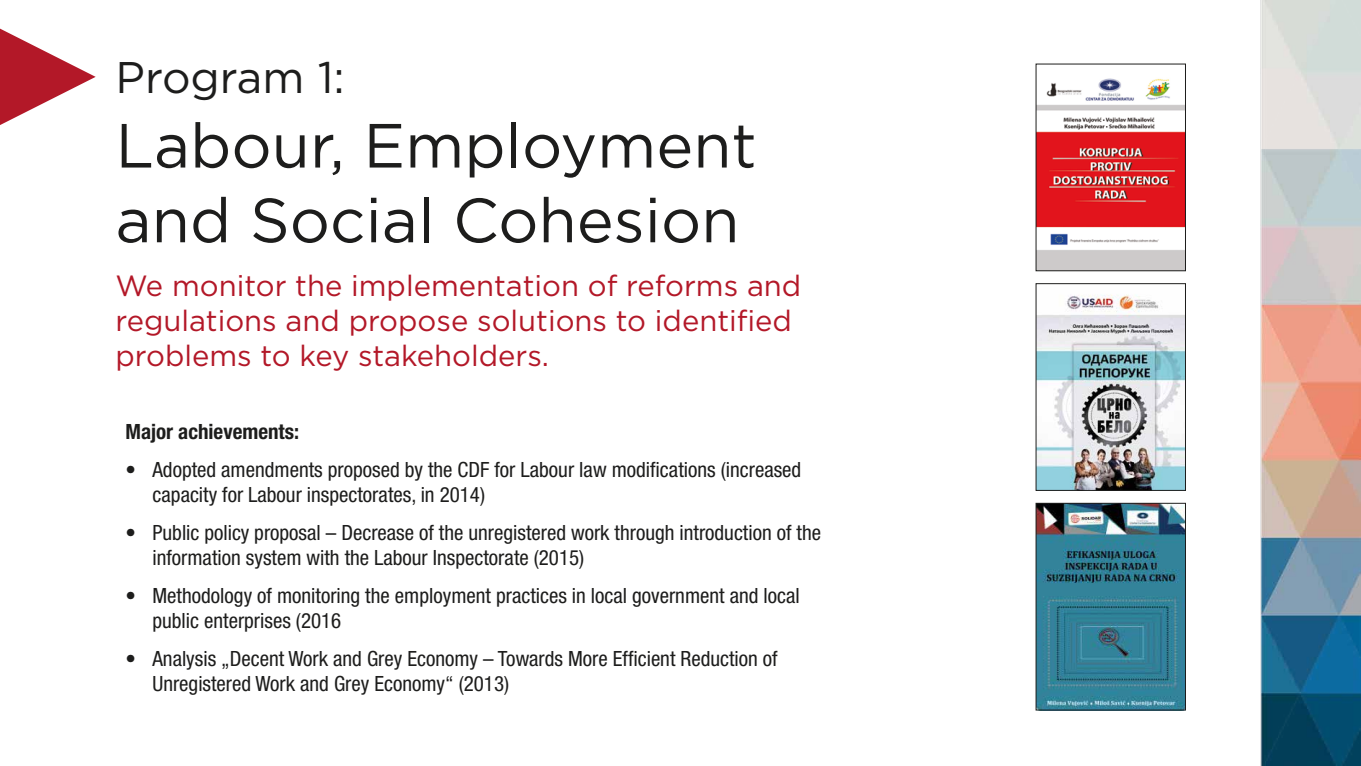
<style>
.page{position:relative;width:1361px;height:766px;background:#fff}
.page>*{position:absolute;margin:0;border:0;box-sizing:border-box;transform-origin:0 0}
.t1{font:62.25px/74.7px "Gotham";color:#1d1d1c}
.t2{font:44.25px "Gotham";color:#1d1d1c}
.t3{font:29.25px/35.1px "Gotham";color:#b31828}
.t4{font:condensed 21px/25.2px "Helvetica Neue LT Pro";color:#1d1d1c}
.t5{font:700 condensed 21px "Helvetica Neue LT Pro";color:#1d1d1c}
</style>
<div class="page">
<img style="left:1260px;top:0;width:101px;height:765px">
<svg style="left:0;top:29px;width:96px;height:96px"></svg>
<img style="left:1038px;top:78px;width:145px;height:191px">
<img style="left:1038px;top:294px;width:145px;height:194px">
<div style="left:1036px;top:283px;width:149px;height:207px;border:1px solid #1d1d1c"></div>
<img style="left:1038px;top:505px;width:145px;height:203px">
<div style="left:1036px;top:503px;width:149px;height:207px;border:1px solid #1d1d1c"></div>
<h2 class="t2" style="left:116px;top:49px;width:231px">Program 1:</h2>
<h1 class="t1" style="left:116px;top:107px;width:642px">Labour, Employment and Social Cohesion</h1>
<h3 class="t3" style="left:116px;top:267px;width:687px">We monitor the implementation of reforms and regulations and propose solutions to identified problems to key stakeholders.</h3>
<p class="t5" style="left:125px;top:418px;width:175px">Major achievements:</p>
<p class="t4" style="left:152px;top:456px;width:650px;text-indent:-27px">• Adopted amendments proposed by the CDF for Labour law modifications (increased capacity for Labour inspectorates, in 2014)</p>
<p class="t4" style="left:152px;top:519px;width:670px;text-indent:-27px">• Public policy proposal – Decrease of the unregistered work through introduction of the information system with the Labour Inspectorate (2015)</p>
<p class="t4" style="left:152px;top:582px;width:649px;text-indent:-27px">• Methodology of monitoring the employment practices in local government and local public enterprises (2016</p>
<p class="t4" style="left:152px;top:646px;width:627px;text-indent:-27px">• Analysis „Decent Work and Grey Economy – Towards More Efficient Reduction of<br>Unregistered Work and Grey Economy“ (2013)</p>
</div>
